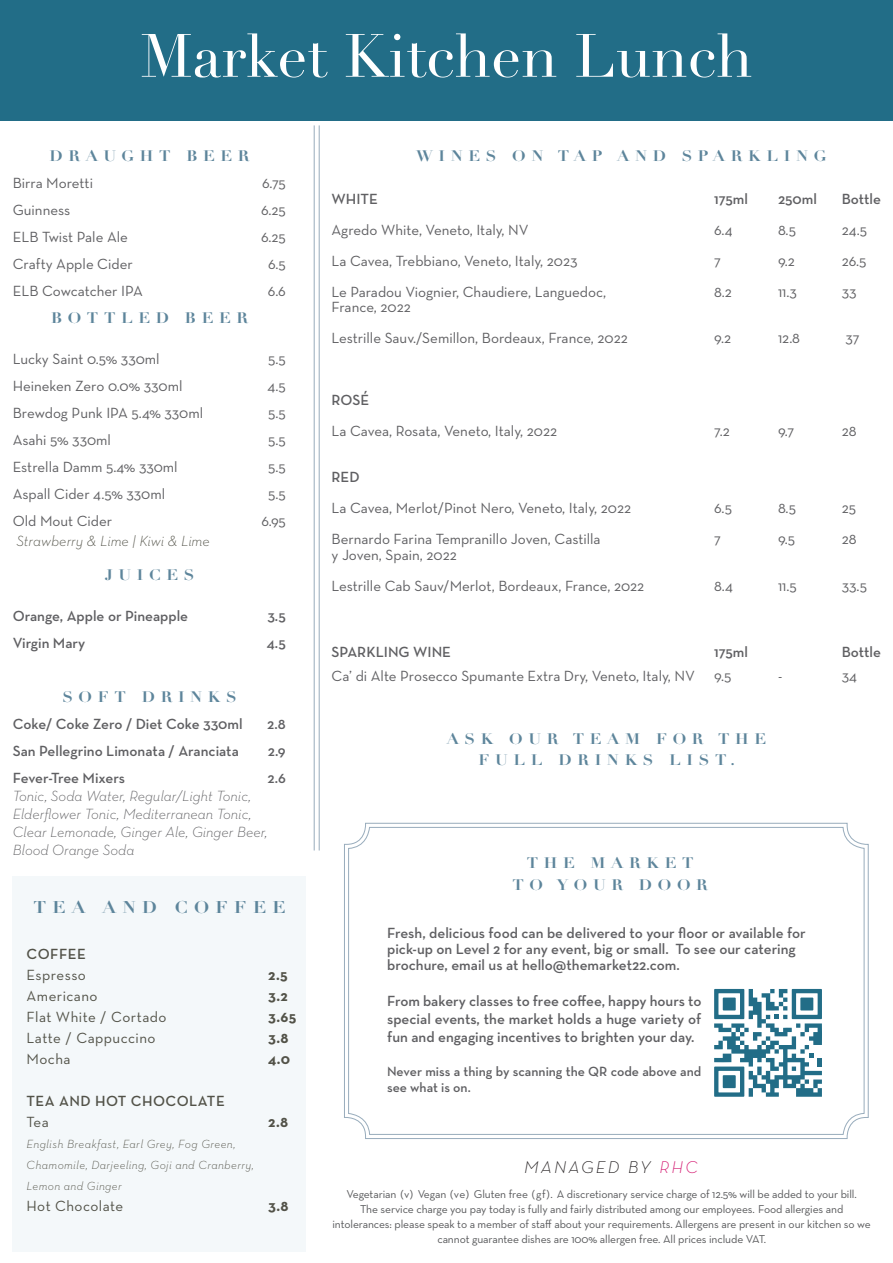
<style>
.page{position:relative;width:893px;height:1263px;background:#fff}
.page>*{position:absolute;margin:0;border:0;box-sizing:border-box;transform-origin:0 0}
.t1{font:60px "Didot";color:#fff}
.t2{font:italic 300 17.4px "Neutra Text";letter-spacing:.13em;color:#231f20}
.t3{font:700 16.8px "Didot LT Pro";letter-spacing:.35em;color:#5d859b;scale:1.08 1}
.Dish_name{font:15px "Neutra Text";color:#5f5f62}
.Dish_name-2{font:600 15px/16px "Neutra Text";color:#5f5f62}
.Dish_name-3{font:italic 300 15px/18px "Neutra Text";color:#5f5f62}
.Dish_name-4{font:700 15px "Didot LT Pro";letter-spacing:.35em;color:#5d859b;scale:1.08 1}
.t4{font:15px "Neutra Text";letter-spacing:.03em;color:#525248}
.Cocktail_Heading{font:600 15px "Neutra Text";color:#5f5f62}
.Description{font:italic 300 15px "Neutra Text";color:#525248}
.t5{font:600 15px "Neutra Text";letter-spacing:.03em;color:#525248}
.t6{font:700 15px "Neutra Text";color:#525248}
.Dish_name-5{font:600 13.65px/16px "Neutra Text";color:#5f5f62}
.t7{font:italic 300 12px "Neutra Text";letter-spacing:.03em;color:#525248}
.t8{font:11.55px/15px "Neutra Text";letter-spacing:-.01em;color:#57585a;text-align:center}
.s1{color:#d41a71}
</style>
<div class="page">
<div style="left:0;top:0;width:893px;height:121px;background:#226d87"></div>
<hr style="left:319px;top:125px;width:1px;height:725px;background:#98acbc">
<hr style="left:314px;top:125px;width:1px;height:725px;background:#98acbc">
<div style="left:13px;top:876px;width:293px;height:375px;background:#f4f8fa"></div>
<svg style="left:344px;top:822px;width:525px;height:317px"></svg>
<svg style="left:714px;top:989px;width:108px;height:108px"></svg>
<p class="t1" style="left:140px;top:20px;width:614px">Market Kitchen Lunch</p>
<p class="Dish_name-4" style="left:50px;top:147px;width:187px">DRAUGHT BEER</p>
<p class="Dish_name" style="left:13px;top:174px;width:82px">Birra Moretti</p>
<p class="Dish_name" style="left:262px;top:174px;width:25px">6.75</p>
<p class="Dish_name" style="left:13px;top:201px;width:59px">Guinness</p>
<p class="Dish_name" style="left:261px;top:201px;width:26px">6.25</p>
<p class="Dish_name" style="left:13px;top:228px;width:117px">ELB Twist Pale Ale</p>
<p class="Dish_name" style="left:261px;top:228px;width:26px">6.25</p>
<p class="Dish_name" style="left:13px;top:255px;width:122px">Crafty Apple Cider</p>
<p class="Dish_name" style="left:268px;top:255px;width:19px">6.5</p>
<p class="Dish_name" style="left:13px;top:282px;width:132px">ELB Cowcatcher IPA</p>
<p class="Dish_name" style="left:268px;top:282px;width:19px">6.6</p>
<p class="Dish_name-4" style="left:51px;top:309px;width:184px">BOTTLED BEER</p>
<p class="Dish_name" style="left:13px;top:350px;width:148px">Lucky Saint 0.5% 330ml</p>
<p class="Dish_name" style="left:268px;top:350px;width:19px">5.5</p>
<p class="Dish_name" style="left:13px;top:377px;width:171px">Heineken Zero 0.0% 330ml</p>
<p class="Dish_name" style="left:267px;top:377px;width:20px">4.5</p>
<p class="Dish_name" style="left:13px;top:404px;width:192px">Brewdog Punk IPA 5.4% 330ml</p>
<p class="Dish_name" style="left:268px;top:404px;width:19px">5.5</p>
<p class="Dish_name" style="left:13px;top:431px;width:100px">Asahi 5% 330ml</p>
<p class="Dish_name" style="left:268px;top:431px;width:19px">5.5</p>
<p class="Dish_name" style="left:13px;top:458px;width:166px">Estrella Damm 5.4% 330ml</p>
<p class="Dish_name" style="left:268px;top:458px;width:19px">5.5</p>
<p class="Dish_name" style="left:13px;top:485px;width:154px">Aspall Cider 4.5% 330ml</p>
<p class="Dish_name" style="left:268px;top:485px;width:19px">5.5</p>
<p class="Dish_name" style="left:13px;top:512px;width:101px">Old Mout Cider</p>
<p class="Dish_name" style="left:261px;top:512px;width:26px">6.95</p>
<p class="Description" style="left:16px;top:531px;width:195px">Strawberry &amp; Lime | Kiwi &amp; Lime</p>
<p class="Dish_name-4" style="left:105px;top:565px;width:84px">JUICES</p>
<p class="Dish_name-2" style="left:13px;top:607px;width:177px">Orange, Apple or Pineapple</p>
<p class="Dish_name-2" style="left:267px;top:607px;width:20px">3.5</p>
<p class="Dish_name-2" style="left:13px;top:634px;width:74px">Virgin Mary</p>
<p class="Dish_name-2" style="left:267px;top:634px;width:20px">4.5</p>
<p class="Dish_name-4" style="left:62px;top:687px;width:163px">SOFT DRINKS</p>
<p class="Dish_name-2" style="left:13px;top:715px;width:231px">Coke/ Coke Zero / Diet Coke 330ml</p>
<p class="Dish_name-2" style="left:267px;top:715px;width:20px">2.8</p>
<p class="Dish_name-2" style="left:13px;top:742px;width:228px">San Pellegrino Limonata / Aranciata</p>
<p class="Dish_name-2" style="left:268px;top:742px;width:19px">2.9</p>
<p class="Dish_name-2" style="left:13px;top:769px;width:114px">Fever-Tree Mixers</p>
<p class="Dish_name-2" style="left:267px;top:769px;width:20px">2.6</p>
<p class="Dish_name-3" style="left:13px;top:786px;width:240px">Tonic, Soda Water, Regular/Light Tonic,<br>Elderflower Tonic, Mediterranean Tonic,</p>
<p class="Dish_name-3" style="left:13px;top:822px;width:256px">Clear Lemonade, Ginger Ale, Ginger Beer,<br>Blood Orange Soda</p>
<p class="t3" style="left:33px;top:896px;width:235px">TEA AND COFFEE</p>
<p class="t5" style="left:27px;top:945px;width:61px">COFFEE</p>
<p class="t4" style="left:27px;top:966px;width:61px">Espresso</p>
<p class="t6" style="left:268px;top:966px;width:21px">2.5</p>
<p class="t4" style="left:27px;top:987px;width:73px">Americano</p>
<p class="t6" style="left:268px;top:987px;width:21px">3.2</p>
<p class="t4" style="left:27px;top:1008px;width:141px">Flat White / Cortado</p>
<p class="t6" style="left:268px;top:1008px;width:30px">3.65</p>
<p class="t4" style="left:27px;top:1029px;width:131px">Latte / Cappuccino</p>
<p class="t6" style="left:268px;top:1029px;width:22px">3.8</p>
<p class="t4" style="left:27px;top:1050px;width:46px">Mocha</p>
<p class="t6" style="left:268px;top:1050px;width:24px">4.0</p>
<p class="t5" style="left:27px;top:1092px;width:200px">TEA AND HOT CHOCOLATE</p>
<p class="t4" style="left:27px;top:1113px;width:24px">Tea</p>
<p class="t6" style="left:268px;top:1113px;width:22px">2.8</p>
<p class="t7" style="left:27px;top:1137px;width:211px">English Breakfast, Earl Grey, Fog Green,</p>
<p class="t7" style="left:27px;top:1158px;width:229px">Chamomile, Darjeeling, Goji and Cranberry,</p>
<p class="t7" style="left:27px;top:1179px;width:97px">Lemon and Ginger</p>
<p class="t4" style="left:27px;top:1197px;width:98px">Hot Chocolate</p>
<p class="t6" style="left:268px;top:1197px;width:22px">3.8</p>
<p class="Dish_name-4" style="left:416px;top:147px;width:381px">WINES ON TAP AND SPARKLING</p>
<p class="Dish_name-2" style="left:332px;top:190px;width:48px">WHITE</p>
<p class="Dish_name-2" style="left:714px;top:190px;width:35px">175ml</p>
<p class="Dish_name-2" style="left:778px;top:190px;width:40px">250ml</p>
<p class="Dish_name-2" style="left:842px;top:190px;width:41px">Bottle</p>
<p class="Dish_name" style="left:332px;top:220px;width:199px">Agredo White, Veneto, Italy, NV</p>
<p class="Dish_name" style="left:714px;top:220px;width:20px">6.4</p>
<p class="Dish_name" style="left:778px;top:220px;width:19px">8.5</p>
<p class="Dish_name" style="left:842px;top:220px;width:27px">24.5</p>
<p class="Dish_name" style="left:332px;top:251px;width:247px">La Cavea, Trebbiano, Veneto, Italy, 2023</p>
<p class="Dish_name" style="left:714px;top:251px;width:8px">7</p>
<p class="Dish_name" style="left:778px;top:251px;width:18px">9.2</p>
<p class="Dish_name" style="left:842px;top:251px;width:26px">26.5</p>
<p class="Dish_name" style="left:332px;top:282px;width:276px">Le Paradou Viognier, Chaudiere, Languedoc,</p>
<p class="Dish_name" style="left:714px;top:282px;width:19px">8.2</p>
<p class="Dish_name" style="left:778px;top:282px;width:20px">11.3</p>
<p class="Dish_name" style="left:842px;top:282px;width:16px">33</p>
<p class="Dish_name" style="left:332px;top:298px;width:81px">France, 2022</p>
<p class="Dish_name" style="left:332px;top:329px;width:298px">Lestrille Sauv./Semillon, Bordeaux, France, 2022</p>
<p class="Dish_name" style="left:714px;top:329px;width:18px">9.2</p>
<p class="Dish_name" style="left:778px;top:329px;width:24px">12.8</p>
<p class="Dish_name" style="left:845px;top:329px;width:16px">37</p>
<p class="Cocktail_Heading" style="left:332px;top:391px;width:39px">ROSÉ</p>
<p class="Dish_name" style="left:332px;top:422px;width:227px">La Cavea, Rosata, Veneto, Italy, 2022</p>
<p class="Dish_name" style="left:714px;top:422px;width:17px">7.2</p>
<p class="Dish_name" style="left:778px;top:422px;width:18px">9.7</p>
<p class="Dish_name" style="left:842px;top:422px;width:16px">28</p>
<p class="Cocktail_Heading" style="left:332px;top:468px;width:30px">RED</p>
<p class="Dish_name" style="left:332px;top:499px;width:301px">La Cavea, Merlot/Pinot Nero, Veneto, Italy, 2022</p>
<p class="Dish_name" style="left:714px;top:499px;width:19px">6.5</p>
<p class="Dish_name" style="left:778px;top:499px;width:19px">8.5</p>
<p class="Dish_name" style="left:842px;top:499px;width:16px">25</p>
<p class="Dish_name" style="left:332px;top:530px;width:271px">Bernardo Farina Tempranillo Joven, Castilla</p>
<p class="Dish_name" style="left:714px;top:530px;width:8px">7</p>
<p class="Dish_name" style="left:778px;top:530px;width:19px">9.5</p>
<p class="Dish_name" style="left:842px;top:530px;width:16px">28</p>
<p class="Dish_name" style="left:332px;top:546px;width:127px">y Joven, Spain, 2022</p>
<p class="Dish_name" style="left:332px;top:576px;width:314px">Lestrille Cab Sauv/Merlot, Bordeaux, France, 2022</p>
<p class="Dish_name" style="left:714px;top:576px;width:20px">8.4</p>
<p class="Dish_name" style="left:778px;top:576px;width:20px">11.5</p>
<p class="Dish_name" style="left:842px;top:576px;width:27px">33.5</p>
<p class="Cocktail_Heading" style="left:332px;top:642px;width:121px">SPARKLING WINE</p>
<p class="Cocktail_Heading" style="left:714px;top:642px;width:35px">175ml</p>
<p class="Cocktail_Heading" style="left:842px;top:642px;width:41px">Bottle</p>
<p class="Dish_name" style="left:332px;top:667px;width:365px">Ca’ di Alte Prosecco Spumante Extra Dry, Veneto, Italy, NV</p>
<p class="Dish_name" style="left:714px;top:667px;width:19px">9.5</p>
<p class="Dish_name" style="left:778px;top:667px;width:6px">-</p>
<p class="Dish_name" style="left:842px;top:667px;width:17px">34</p>
<p class="Dish_name-4" style="left:447px;top:730px;width:297px">ASK OUR TEAM FOR THE</p>
<p class="Dish_name-4" style="left:478px;top:751px;width:239px">FULL DRINKS LIST.</p>
<p class="Dish_name-4" style="left:527px;top:854px;width:156px">THE MARKET</p>
<p class="Dish_name-4" style="left:512px;top:875px;width:182px">TO YOUR DOOR</p>
<p class="Dish_name-2" style="left:387px;top:924px;width:420px">Fresh, delicious food can be delivered to your floor or available for pick-up on Level 2 for any event, big or small. To see our catering brochure, email us at hello@themarket22.com.</p>
<p class="Dish_name-2" style="left:387px;top:992px;width:316px;line-height:18px;text-align:justify">From bakery classes to free coffee, happy hours to special events, the market holds a huge variety of fun and engaging incentives to brighten your day.</p>
<p class="Dish_name-5" style="left:387px;top:1063px;width:316px">Never miss a thing by scanning the QR code above and see what is on.</p>
<p class="t2" style="left:524px;top:1156px;width:175px">MANAGED BY <span class="s1">RHC</span></p>
<p class="t8" style="left:347px;top:1186px;width:512px">Vegetarian (v) Vegan (ve) Gluten free (gf). A discretionary service charge of 12.5% will be added to your bill.</p>
<p class="t8" style="left:332px;top:1201px;width:540px">The service charge you pay today is fully and fairly distributed among our employees. Food allergies and intolerances: please speak to a member of staff about your requirements. Allergens are present in our kitchen so we cannot guarantee dishes are 100% allergen free. All prices include VAT.</p>
</div>
